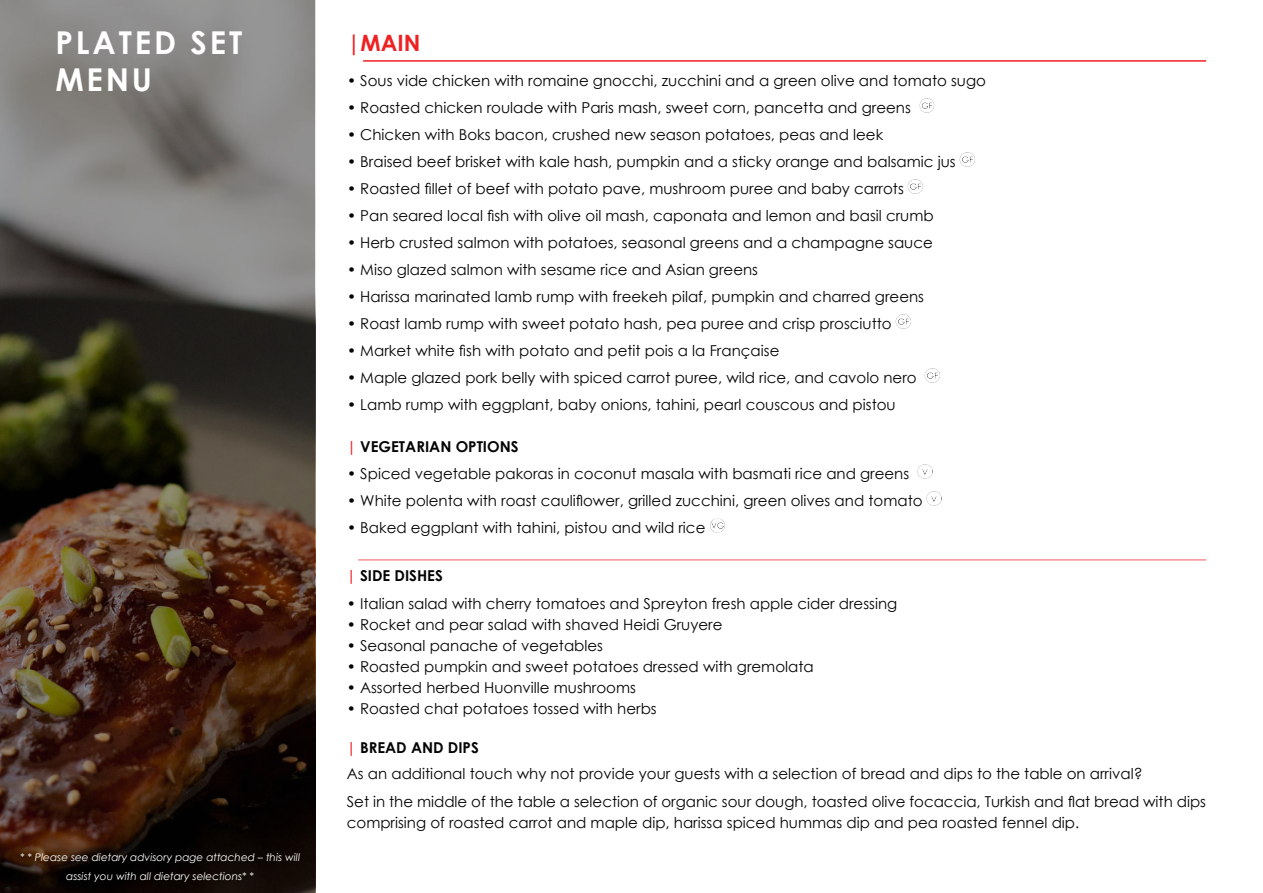
<style>
.page{position:relative;width:1263px;height:893px;background:#fff}
.page>*{position:absolute;margin:0;border:0;box-sizing:border-box;transform-origin:0 0}
.t1{font:700 31.5px/37.8px "Century Gothic";letter-spacing:.09em;color:#fff}
.t2{font:700 22.5px "Century Gothic";color:#ee2123}
.t3{font:15px/21px "Century Gothic";color:#040503}
.t4{font:700 15px "Century Gothic";color:#040503}
.t5{font:italic 10.5px/19.5px "Century Gothic";color:#fff;text-align:center}
.s1{color:#ee2123}
</style>
<div class="page">
<img style="left:919px;top:99px;width:16px;height:14px">
<img style="left:960px;top:153px;width:15px;height:14px">
<img style="left:908px;top:180px;width:15px;height:14px">
<img style="left:896px;top:315px;width:15px;height:14px">
<img style="left:925px;top:369px;width:15px;height:14px">
<img style="left:917px;top:464px;width:15px;height:15px">
<img style="left:927px;top:491px;width:14px;height:15px">
<img style="left:710px;top:519px;width:15px;height:14px">
<hr style="left:358px;top:559px;width:848px;height:2px;background:#ee2123">
<hr style="left:363px;top:60px;width:843px;height:2px;background:#ee2123">
<img style="left:0;top:0;width:315px;height:893px">
<p class="t1" style="left:55px;top:22px;width:188px">PLATED SET<br>MENU</p>
<p class="t5" style="left:20px;top:847px;width:281px">* * Please see dietary advisory page attached – this will assist you with all dietary selections* *</p>
<p class="t2" style="left:347px;top:26px;width:75px">|MAIN</p>
<p class="t3" style="left:347px;top:70px;width:640px">• Sous vide chicken with romaine gnocchi, zucchini and a green olive and tomato sugo</p>
<p class="t3" style="left:347px;top:97px;width:565px">• Roasted chicken roulade with Paris mash, sweet corn, pancetta and greens</p>
<p class="t3" style="left:347px;top:124px;width:538px">• Chicken with Boks bacon, crushed new season potatoes, peas and leek</p>
<p class="t3" style="left:347px;top:151px;width:610px">• Braised beef brisket with kale hash, pumpkin and a sticky orange and balsamic jus</p>
<p class="t3" style="left:347px;top:178px;width:558px">• Roasted fillet of beef with potato pave, mushroom puree and baby carrots</p>
<p class="t3" style="left:347px;top:205px;width:588px">• Pan seared local fish with olive oil mash, caponata and lemon and basil crumb</p>
<p class="t3" style="left:347px;top:232px;width:587px">• Herb crusted salmon with potatoes, seasonal greens and a champagne sauce</p>
<p class="t3" style="left:347px;top:259px;width:412px">• Miso glazed salmon with sesame rice and Asian greens</p>
<p class="t3" style="left:347px;top:286px;width:578px">• Harissa marinated lamb rump with freekeh pilaf, pumpkin and charred greens</p>
<p class="t3" style="left:347px;top:313px;width:546px">• Roast lamb rump with sweet potato hash, pea puree and crisp prosciutto</p>
<p class="t3" style="left:347px;top:340px;width:434px">• Market white fish with potato and petit pois a la Française</p>
<p class="t3" style="left:347px;top:367px;width:571px">• Maple glazed pork belly with spiced carrot puree, wild rice, and cavolo nero</p>
<p class="t3" style="left:347px;top:394px;width:550px">• Lamb rump with eggplant, baby onions, tahini, pearl couscous and pistou</p>
<p class="t4" style="left:347px;top:435px;width:173px"><span class="s1">|</span> VEGETARIAN OPTIONS</p>
<p class="t3" style="left:347px;top:463px;width:564px">• Spiced vegetable pakoras in coconut masala with basmati rice and greens</p>
<p class="t3" style="left:347px;top:490px;width:577px">• White polenta with roast cauliflower, grilled zucchini, green olives and tomato</p>
<p class="t3" style="left:347px;top:517px;width:360px">• Baked eggplant with tahini, pistou and wild rice</p>
<p class="t4" style="left:347px;top:564px;width:97px"><span class="s1">|</span> SIDE DISHES</p>
<p class="t3" style="left:347px;top:593px;width:552px">• Italian salad with cherry tomatoes and Spreyton fresh apple cider dressing</p>
<p class="t3" style="left:347px;top:614px;width:377px">• Rocket and pear salad with shaved Heidi Gruyere</p>
<p class="t3" style="left:347px;top:635px;width:258px">• Seasonal panache of vegetables</p>
<p class="t3" style="left:347px;top:656px;width:468px">• Roasted pumpkin and sweet potatoes dressed with gremolata</p>
<p class="t3" style="left:347px;top:677px;width:291px">• Assorted herbed Huonville mushrooms</p>
<p class="t3" style="left:347px;top:698px;width:311px">• Roasted chat potatoes tossed with herbs</p>
<p class="t4" style="left:347px;top:737px;width:133px"><span class="s1">|</span> BREAD AND DIPS</p>
<p class="t3" style="left:347px;top:763px;width:797px">As an additional touch why not provide your guests with a selection of bread and dips to the table on arrival?</p>
<p class="t3" style="left:347px;top:791px;width:861px">Set in the middle of the table a selection of organic sour dough, toasted olive focaccia, Turkish and flat bread with dips comprising of roasted carrot and maple dip, harissa spiced hummas dip and pea roasted fennel dip.</p>
</div>
